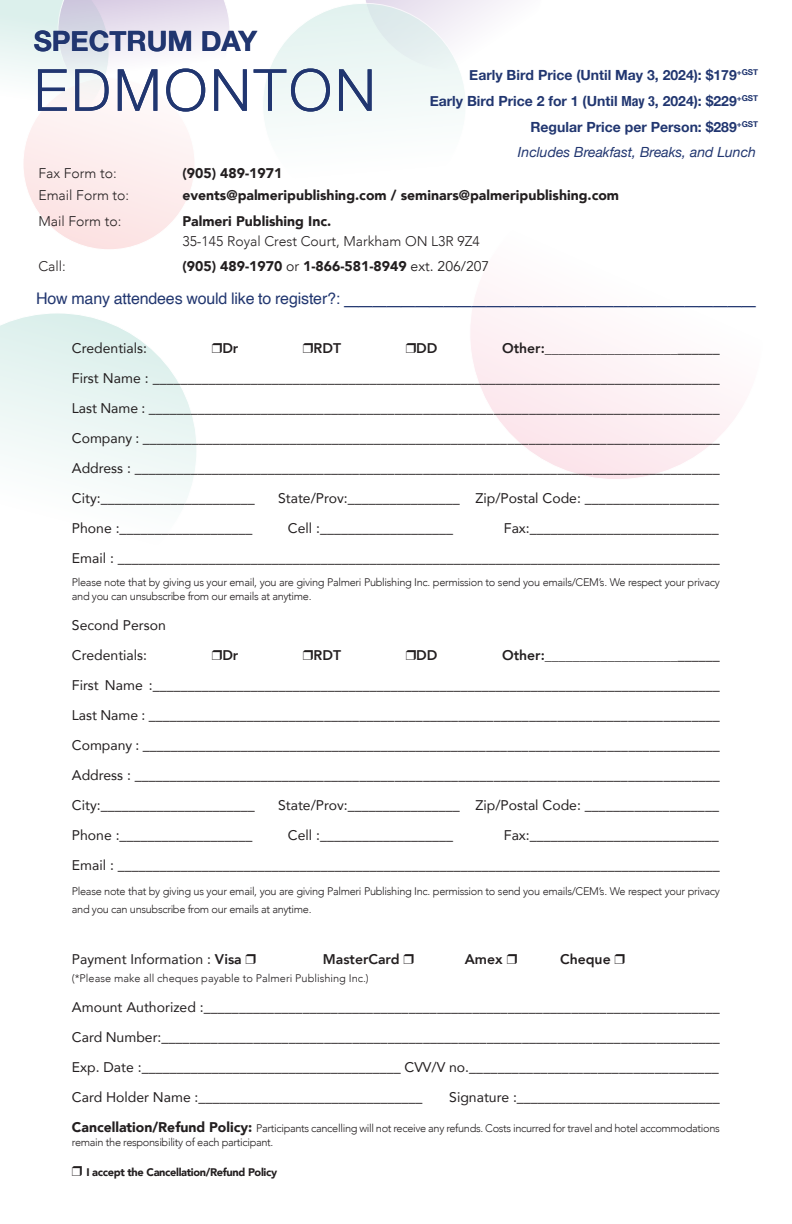
<style>
.page{position:relative;width:792px;height:1224px;background:#fff}
.page>*{position:absolute;margin:0;border:0;box-sizing:border-box;transform-origin:0 0}
.t1{font:300 58px "Helvetica Neue";letter-spacing:.05em;color:#213670}
.t2{font:700 28px "Helvetica Neue";color:#213670}
.t3{font:16px "Helvetica";letter-spacing:-.01em;color:#223770}
.t4{font:14px/30px "Avenir";color:#231f20;text-align:justify}
.t5{font:700 14px/25.8px "Helvetica Neue";color:#213670;text-align:right}
.t6{font:900 14px "Avenir";color:#231f20}
.t7{font:300 14px "Avenir";color:#231f20}
.t8{font:800 14px "Avenir";color:#231f20}
.t9{font:300 11px/14px "Avenir";letter-spacing:-.03em;color:#231f20}
.t10{font:300 11px "Avenir";color:#231f20}
.t11{font:900 11px "Avenir";letter-spacing:-.03em;color:#231f20}
.s1{font-stretch:condensed}
.s2{font-weight:400;font-style:italic}
.s3{font-weight:400}
.s4{font-weight:700;font-size:26px}
.s5{font-weight:800}
.s6{font-weight:900;font-size:14px}
</style>
<div class="page">
<svg style="left:0;top:313px;width:196px;height:185px"></svg>
<svg style="left:480px;top:0;width:29px;height:19px"></svg>
<svg style="left:0;top:0;width:229px;height:83px"></svg>
<div style="left:23px;top:78px;width:172px;height:172px;background:#fdeeee;border-radius:50%"></div>
<svg style="left:263px;top:0;width:217px;height:125px"></svg>
<svg style="left:470px;top:292px;width:270px;height:187px"></svg>
<h2 class="t2" style="left:34px;top:19px;width:225px">SPECTRUM DAY</h2>
<h1 class="t1" style="left:34px;top:43px;width:343px">EDMONTON</h1>
<p class="t5" style="left:430px;top:63px;width:330px">Early Bird Price (Until May 3, 2024): $179<sup>+GST<br></sup>Early Bird Price 2 for 1 (Until <span class="s1">May 3</span>, 2024): $229<sup>+GST </sup>Regular Price per Person: $289<sup>+GST<br></sup><span class="s2">Includes Breakfast, Breaks, and Lunch</span></p>
<p class="t7" style="left:38px;top:165px;width:80px">Fax Form to:</p>
<p class="t6" style="left:182px;top:161px;width:101px">(905) 489-1971</p>
<p class="t7" style="left:38px;top:187px;width:92px">Email Form to:</p>
<p class="t6" style="left:182px;top:183px;width:438px">events@palmeripublishing.com / seminars@palmeripublishing.com</p>
<p class="t7" style="left:38px;top:213px;width:85px">Mail Form to:</p>
<p class="t6" style="left:182px;top:209px;width:150px">Palmeri Publishing Inc.</p>
<p class="t7" style="left:182px;top:232px;width:299px">35-145 Royal Crest Court, Markham ON L3R 9Z4</p>
<p class="t7" style="left:38px;top:258px;width:29px">Call:</p>
<p class="t6" style="left:182px;top:254px;width:309px">(905) 489-1970 <span class="s3">or</span> 1-866-581-8949 <span class="s3">ext. 206/207</span></p>
<p class="t3" style="left:36px;top:287px;width:721px">How many attendees would like to register?: <span class="s4">_____________________________</span></p>
<p class="t4" style="left:72px;top:333px;width:650px;text-indent:430px"><span class="s5">Other:___________________</span>______ First Name : _________________________________________________________________________________ Last Name : _________________________________________________________________________________ Company : __________________________________________________________________________________ Address : ___________________________________________________________________________________ City:______________________</p>
<p class="t4" style="left:72px;top:333px;width:77px">Credentials:</p>
<p class="t8" style="left:212px;top:338px;width:28px">❒Dr</p>
<p class="t8" style="left:303px;top:338px;width:40px">❒RDT</p>
<p class="t8" style="left:406px;top:338px;width:33px">❒DD</p>
<p class="t4" style="left:278px;top:483px;width:443px">State/Prov:________________ Zip/Postal Code: ___________________</p>
<p class="t4" style="left:72px;top:513px;width:182px">Phone :___________________</p>
<p class="t4" style="left:288px;top:513px;width:167px">Cell :___________________</p>
<p class="t4" style="left:72px;top:513px;width:649px;text-align:right">Fax:___________________________<br>Email : ______________________________________________________________________________________</p>
<p class="t9" style="left:72px;top:576px;width:649px">Please note that by giving us your email, you are giving Palmeri Publishing Inc. permission to send you emails/CEM’s. We respect your privacy and you can unsubscribe from our emails at anytime.</p>
<p class="t4" style="left:72px;top:610px;width:95px">Second Person<br>Credentials:</p>
<p class="t4" style="left:72px;top:640px;width:650px;text-indent:430px"><span class="s5">Other:___________________</span>______ First Name :_________________________________________________________________________________ Last Name : _________________________________________________________________________________ Company : __________________________________________________________________________________ Address : ___________________________________________________________________________________ City:______________________</p>
<p class="t8" style="left:212px;top:645px;width:28px">❒Dr</p>
<p class="t8" style="left:303px;top:645px;width:40px">❒RDT</p>
<p class="t8" style="left:406px;top:645px;width:33px">❒DD</p>
<p class="t4" style="left:278px;top:790px;width:443px">State/Prov:________________ Zip/Postal Code: ___________________</p>
<p class="t4" style="left:72px;top:820px;width:182px">Phone :___________________</p>
<p class="t4" style="left:288px;top:820px;width:167px">Cell :___________________</p>
<p class="t4" style="left:72px;top:820px;width:649px;text-align:right">Fax:___________________________<br>Email : ______________________________________________________________________________________</p>
<p class="t9" style="left:72px;top:883px;width:649px;line-height:18px">Please note that by giving us your email, you are giving Palmeri Publishing Inc. permission to send you emails/CEM’s. We respect your privacy and you can unsubscribe from our emails at anytime.</p>
<p class="t4" style="left:72px;top:944px;width:186px">Payment Information : <span class="s5">Visa</span> ❒</p>
<p class="t8" style="left:323px;top:949px;width:93px">MasterCard ❒</p>
<p class="t8" style="left:465px;top:949px;width:54px">Amex ❒</p>
<p class="t8" style="left:560px;top:949px;width:67px">Cheque ❒</p>
<p class="t10" style="left:72px;top:972px;width:298px">(*Please make all cheques payable to Palmeri Publishing Inc.)</p>
<p class="t4" style="left:72px;top:992px;width:650px">Amount Authorized :_________________________________________________________________________ Card Number:_______________________________________________________________________________ Exp. Date :_____________________________________ CVV/V no.___________________________________ Card Holder Name :________________________________</p>
<p class="t4" style="left:449px;top:1082px;width:272px">Signature :_____________________________</p>
<p class="t9" style="left:72px;top:1122px;width:650px"><span class="s6">Cancellation/Refund Policy:</span> Participants cancelling will not receive any refunds. Costs incurred for travel and hotel accommodations remain the responsibility of each participant.</p>
<p class="t11" style="left:72px;top:1163px;width:207px">❒ I accept the Cancellation/Refund Policy</p>
</div>
